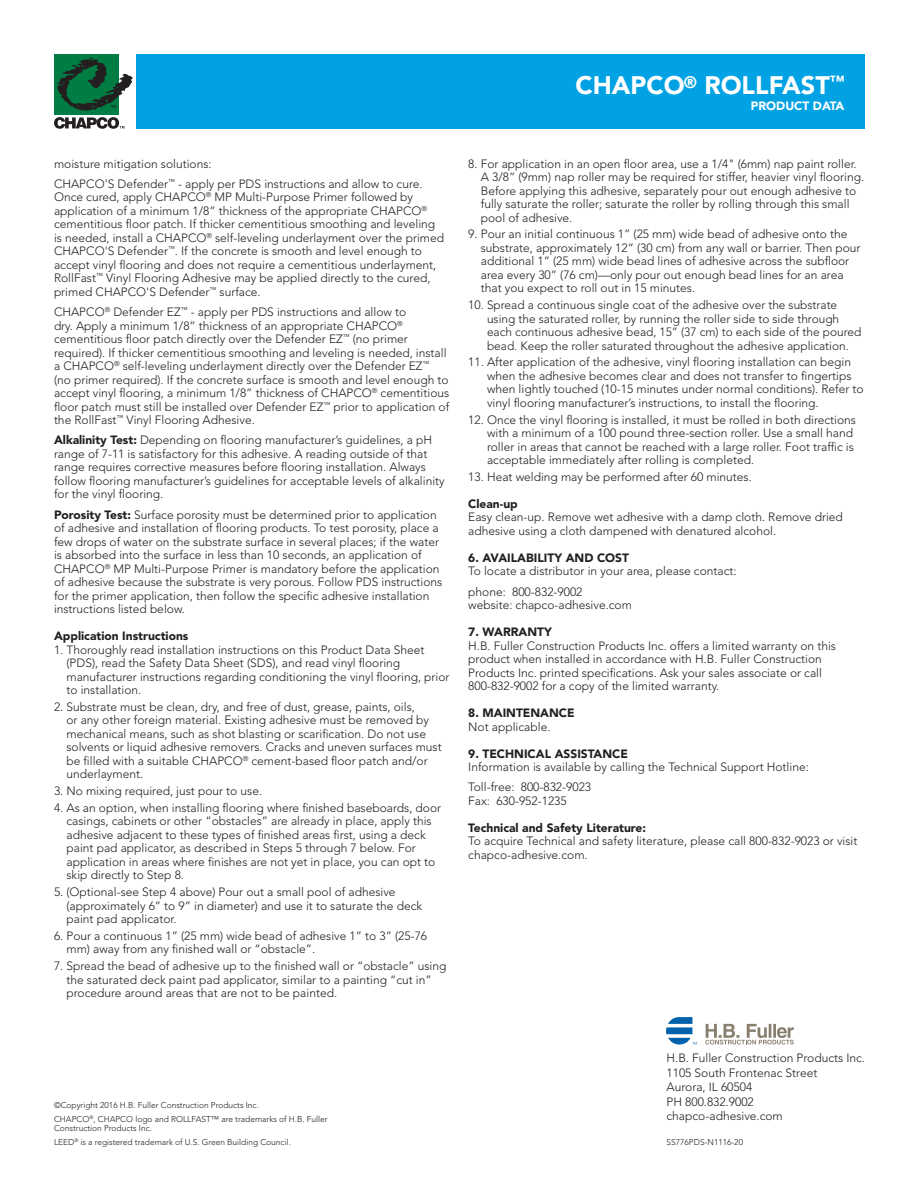
<style>
.page{position:relative;width:918px;height:1188px;background:#fff}
.page>*{position:absolute;margin:0;border:0;box-sizing:border-box;transform-origin:0 0}
.t1{font:900 25.2px "Avenir LT Std";color:#fff}
.t2{font:300 12px/13.5px "Avenir LT Std";color:#231f20}
.t3{font:900 12px "Avenir LT Std";color:#231f20}
.t4{font:900 12px "Avenir LT Std";color:#fff}
.t5{font:300 8.4px/9.3px "Avenir LT Std";color:#231f20}
.s1{font-weight:900}
</style>
<div class="page">
<div style="left:136px;top:54px;width:728px;height:75px;background:#00a2e4"></div>
<svg style="left:705px;top:1024px;width:89px;height:21px"></svg>
<svg style="left:666px;top:1017px;width:31px;height:28px"></svg>
<div style="left:54px;top:54px;width:65px;height:60px;background:#007d43"></div>
<svg style="left:57px;top:58px;width:76px;height:53px"></svg>
<svg style="left:54px;top:117px;width:70px;height:12px"></svg>
<p class="t1" style="left:576px;top:70px;width:270px">CHAPCO<sup>®</sup> ROLLFAST<sup>™</sup></p>
<p class="t4" style="left:751px;top:98px;width:95px">PRODUCT DATA</p>
<p class="t2" style="left:54px;top:157px;width:159px">moisture mitigation solutions:</p>
<p class="t2" style="left:54px;top:177px;width:392px">CHAPCO'S Defender<sup>™</sup> - apply per PDS instructions and allow to cure.<br>Once cured, apply CHAPCO<sup>®</sup> MP Multi-Purpose Primer followed by application of a minimum 1/8” thickness of the appropriate CHAPCO<sup>® </sup>cementitious floor patch. If thicker cementitious smoothing and leveling is needed, install a CHAPCO<sup>®</sup> self-leveling underlayment over the primed CHAPCO'S Defender<sup>™</sup>. If the concrete is smooth and level enough to accept vinyl flooring and does not require a cementitious underlayment, RollFast<sup>™</sup> Vinyl Flooring Adhesive may be applied directly to the cured, primed CHAPCO'S Defender<sup>™</sup> surface.</p>
<p class="t2" style="left:54px;top:305px;width:397px">CHAPCO<sup>®</sup> Defender EZ<sup>™</sup> - apply per PDS instructions and allow to<br>dry. Apply a minimum 1/8” thickness of an appropriate CHAPCO<sup>® </sup>cementitious floor patch directly over the Defender EZ<sup>™</sup> (no primer required). If thicker cementitious smoothing and leveling is needed, install a CHAPCO<sup>®</sup> self-leveling underlayment directly over the Defender EZ<sup>™ </sup>(no primer required). If the concrete surface is smooth and level enough to accept vinyl flooring, a minimum 1/8” thickness of CHAPCO<sup>®</sup> cementitious floor patch must still be installed over Defender EZ<sup>™</sup> prior to application of the RollFast<sup>™</sup> Vinyl Flooring Adhesive.</p>
<p class="t2" style="left:54px;top:434px;width:392px"><span class="s1">Alkalinity Test:</span> Depending on flooring manufacturer’s guidelines, a pH range of 7-11 is satisfactory for this adhesive. A reading outside of that range requires corrective measures before flooring installation. Always follow flooring manufacturer’s guidelines for acceptable levels of alkalinity for the vinyl flooring.</p>
<p class="t2" style="left:54px;top:508px;width:390px"><span class="s1">Porosity Test:</span> Surface porosity must be determined prior to application of adhesive and installation of flooring products. To test porosity, place a few drops of water on the substrate surface in several places; if the water is absorbed into the surface in less than 10 seconds, an application of CHAPCO<sup>®</sup> MP Multi-Purpose Primer is mandatory before the application of adhesive because the substrate is very porous. Follow PDS instructions for the primer application, then follow the specific adhesive installation instructions listed below.</p>
<p class="t3" style="left:54px;top:629px;width:136px">Application Instructions</p>
<p class="t2" style="left:66px;top:643px;width:385px;text-indent:-12px">1. Thoroughly read installation instructions on this Product Data Sheet (PDS), read the Safety Data Sheet (SDS), and read vinyl flooring manufacturer instructions regarding conditioning the vinyl flooring, prior to installation.</p>
<p class="t2" style="left:66px;top:700px;width:377px;text-indent:-12px">2. Substrate must be clean, dry, and free of dust, grease, paints, oils,<br>or any other foreign material. Existing adhesive must be removed by mechanical means, such as shot blasting or scarification. Do not use solvents or liquid adhesive removers. Cracks and uneven surfaces must be filled with a suitable CHAPCO<sup>®</sup> cement-based floor patch and/or underlayment.</p>
<p class="t2" style="left:54px;top:784px;width:210px">3. No mixing required, just pour to use.</p>
<p class="t2" style="left:66px;top:801px;width:376px;text-indent:-12px">4. As an option, when installing flooring where finished baseboards, door casings, cabinets or other “obstacles” are already in place, apply this adhesive adjacent to these types of finished areas first, using a deck paint pad applicator, as described in Steps 5 through 7 below. For application in areas where finishes are not yet in place, you can opt to skip directly to Step 8.</p>
<p class="t2" style="left:66px;top:885px;width:357px;text-indent:-12px">5. (Optional-see Step 4 above) Pour out a small pool of adhesive (approximately 6” to 9” in diameter) and use it to saturate the deck paint pad applicator.</p>
<p class="t2" style="left:66px;top:929px;width:362px;text-indent:-12px">6. Pour a continuous 1” (25 mm) wide bead of adhesive 1” to 3” (25-76 mm) away from any finished wall or “obstacle”.</p>
<p class="t2" style="left:66px;top:959px;width:382px;text-indent:-12px">7. Spread the bead of adhesive up to the finished wall or “obstacle” using the saturated deck paint pad applicator, similar to a painting “cut in” procedure around areas that are not to be painted.</p>
<p class="t2" style="left:481px;top:157px;width:385px;text-indent:-12px">8. For application in an open floor area, use a 1/4" (6mm) nap paint roller.<br>A 3/8” (9mm) nap roller may be required for stiffer, heavier vinyl flooring.<br>Before applying this adhesive, separately pour out enough adhesive to fully saturate the roller; saturate the roller by rolling through this small pool of adhesive.</p>
<p class="t2" style="left:481px;top:228px;width:381px;text-indent:-12px">9. Pour an initial continuous 1” (25 mm) wide bead of adhesive onto the substrate, approximately 12” (30 cm) from any wall or barrier. Then pour additional 1” (25 mm) wide bead lines of adhesive across the subfloor area every 30” (76 cm)—only pour out enough bead lines for an area that you expect to roll out in 15 minutes.</p>
<p class="t2" style="left:487px;top:298px;width:376px;text-indent:-19px">10. Spread a continuous single coat of the adhesive over the substrate using the saturated roller, by running the roller side to side through each continuous adhesive bead, 15” (37 cm) to each side of the poured bead. Keep the roller saturated throughout the adhesive application.</p>
<p class="t2" style="left:487px;top:356px;width:378px;text-indent:-19px">11. After application of the adhesive, vinyl flooring installation can begin when the adhesive becomes clear and does not transfer to fingertips when lightly touched (10-15 minutes under normal conditions). Refer to vinyl flooring manufacturer’s instructions, to install the flooring.</p>
<p class="t2" style="left:487px;top:413px;width:371px;text-indent:-19px">12. Once the vinyl flooring is installed, it must be rolled in both directions with a minimum of a 100 pound three-section roller. Use a small hand roller in areas that cannot be reached with a large roller. Foot traffic is acceptable immediately after rolling is completed.</p>
<p class="t2" style="left:468px;top:470px;width:285px">13. Heat welding may be performed after 60 minutes.</p>
<p class="t3" style="left:468px;top:496px;width:51px">Clean-up</p>
<p class="t2" style="left:468px;top:511px;width:376px">Easy clean-up. Remove wet adhesive with a damp cloth. Remove dried adhesive using a cloth dampened with denatured alcohol.</p>
<p class="t3" style="left:468px;top:550px;width:162px">6. AVAILABILITY AND COST</p>
<p class="t2" style="left:468px;top:565px;width:270px">To locate a distributor in your area, please contact:</p>
<p class="t2" style="left:468px;top:585px;width:116px">phone: 800-832-9002</p>
<p class="t2" style="left:468px;top:598px;width:165px">website: chapco-adhesive.com</p>
<p class="t3" style="left:468px;top:625px;width:85px">7. WARRANTY</p>
<p class="t2" style="left:468px;top:639px;width:369px">H.B. Fuller Construction Products Inc. offers a limited warranty on this product when installed in accordance with H.B. Fuller Construction Products Inc. printed specifications. Ask your sales associate or call 800-832-9002 for a copy of the limited warranty.</p>
<p class="t3" style="left:468px;top:706px;width:108px">8. MAINTENANCE</p>
<p class="t2" style="left:468px;top:720px;width:84px">Not applicable.</p>
<p class="t3" style="left:468px;top:746px;width:161px">9. TECHNICAL ASSISTANCE</p>
<p class="t2" style="left:468px;top:760px;width:342px">Information is available by calling the Technical Support Hotline:</p>
<p class="t2" style="left:468px;top:781px;width:124px">Toll-free: 800-832-9023</p>
<p class="t2" style="left:468px;top:794px;width:100px">Fax: 630-952-1235</p>
<p class="t3" style="left:468px;top:820px;width:179px">Technical and Safety Literature:</p>
<p class="t2" style="left:468px;top:835px;width:391px">To acquire Technical and safety literature, please call 800-832-9023 or visit chapco-adhesive.com.</p>
<p class="t5" style="left:54px;top:1101px;width:206px">©Copyright 2016 H.B. Fuller Construction Products Inc.</p>
<p class="t5" style="left:54px;top:1114px;width:275px">CHAPCO<sup>®</sup>, CHAPCO logo and ROLLFAST™ are trademarks of H.B. Fuller<br>Construction Products Inc.</p>
<p class="t5" style="left:54px;top:1137px;width:238px">LEED<sup>®</sup> is a registered trademark of U.S. Green Building Council.</p>
<p class="t2" style="left:667px;top:1052px;width:200px">H.B. Fuller Construction Products Inc.</p>
<p class="t2" style="left:667px;top:1066px;width:152px">1105 South Frontenac Street</p>
<p class="t2" style="left:667px;top:1080px;width:87px">Aurora, IL 60504</p>
<p class="t2" style="left:667px;top:1095px;width:89px">PH 800.832.9002</p>
<p class="t2" style="left:667px;top:1109px;width:118px">chapco-adhesive.com</p>
<p class="t5" style="left:667px;top:1137px;width:78px">SS776PDS-N1116-20</p>
</div>
